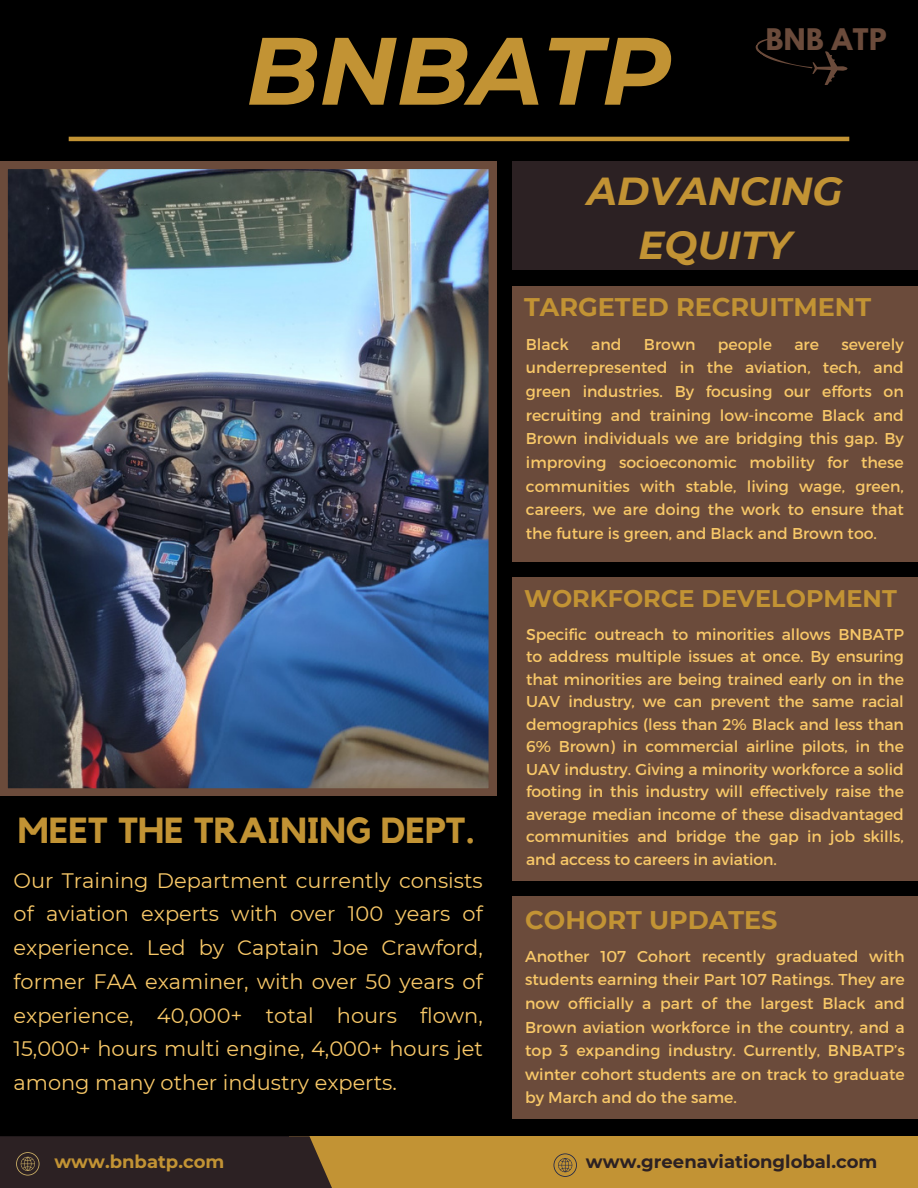
<style>
.page{position:relative;width:918px;height:1188px;background:#000}
.page>*{position:absolute;margin:0;border:0;box-sizing:border-box;transform-origin:0 0}
.t1{font:italic 700 95.55px "Montserrat";color:#c29334}
.t2{font:italic 700 39px/54px "Montserrat";color:#c29334;text-align:center}
.t3{font:700 36.15px "Kollektif";color:#c29334}
.t4{font:700 26.4px "League Spartan";letter-spacing:.02em;color:#6b4b3b}
.t5{font:700 25.5px "Montserrat";color:#c29334}
.t6{font:700 24px "Montserrat";color:#c29334}
.t7{font:20.85px/33.8px "Montserrat";color:#f8c868;text-align:justify}
.t8{font:700 18px "Montserrat";color:#2c2123}
.t9{font:700 18px "Montserrat";color:#c29334}
.t10{font:15.75px/23.7px "Montserrat";color:#f8c868;text-align:justify}
</style>
<div class="page">
<img style="left:0;top:161px;width:496px;height:635px">
<div style="left:512px;top:161px;width:406px;height:109px;background:#2c2123"></div>
<div style="left:512px;top:286px;width:406px;height:275px;background:#6b4b3b"></div>
<div style="left:512px;top:577px;width:406px;height:303px;background:#6b4b3b"></div>
<div style="left:512px;top:896px;width:406px;height:222px;background:#6b4b3b"></div>
<hr style="left:69px;top:137px;width:780px;height:4px;background:#c29334">
<svg style="left:755px;top:38px;width:93px;height:47px"></svg>
<div style="left:289px;top:1136px;width:629px;height:52px;background:#c29334"></div>
<div style="left:0;top:1136px;width:332px;height:52px;background:#2c2123"></div>
<svg style="left:554px;top:1153px;width:23px;height:24px"></svg>
<svg style="left:16px;top:1152px;width:23px;height:24px"></svg>
<h1 class="t1" style="left:246px;top:12px;width:427px">BNBATP</h1>
<h3 class="t4" style="left:766px;top:27px;width:122px">BNB ATP</h3>
<h3 class="t3" style="left:18px;top:814px;width:458px">MEET THE TRAINING DEPT.</h3>
<p class="t7" style="left:14px;top:863px;width:471px">Our Training Department currently consists of aviation experts with over 100 years of experience. Led by Captain Joe Crawford, former FAA examiner, with over 50 years of experience, 40,000+ total hours flown, 15,000+ hours multi engine, 4,000+ hours jet among many other industry experts.</p>
<h2 class="t2" style="left:587px;top:164px;width:257px">ADVANCING<br>EQUITY</h2>
<h3 class="t5" style="left:524px;top:292px;width:349px">TARGETED RECRUITMENT</h3>
<p class="t10" style="left:526px;top:332px;width:45px">Black</p>
<p class="t10" style="left:591px;top:332px;width:32px">and</p>
<p class="t10" style="left:644px;top:332px;width:53px">Brown</p>
<p class="t10" style="left:718px;top:332px;width:56px">people</p>
<p class="t10" style="left:794px;top:332px;width:26px">are</p>
<p class="t10" style="left:526px;top:332px;width:379px;text-indent:315px">severely underrepresented in the aviation, tech, and green industries. By focusing our efforts on recruiting and training low-income Black and Brown individuals we are bridging this gap. By improving socioeconomic mobility for these communities with stable, living wage, green, careers, we are doing the work to ensure that the future is green, and Black and Brown too.</p>
<h3 class="t6" style="left:524px;top:584px;width:374px">WORKFORCE DEVELOPMENT</h3>
<p class="t10" style="left:526px;top:622px;width:379px;line-height:22.5px">Specific outreach to minorities allows BNBATP to address multiple issues at once. By ensuring that minorities are being trained early on in the UAV industry, we can prevent the same racial demographics (less than 2% Black and less than 6% Brown) in commercial airline pilots, in the UAV industry. Giving a minority workforce a solid footing in this industry will effectively raise the average median income of these disadvantaged communities and bridge the gap in job skills, and access to careers in aviation.</p>
<h3 class="t5" style="left:525px;top:904px;width:254px">COHORT UPDATES</h3>
<p class="t10" style="left:525px;top:943px;width:381px">Another 107 Cohort recently graduated with students earning their Part 107 Ratings. They are now officially a part of the largest Black and Brown aviation workforce in the country, and a top 3 expanding industry. Currently, BNBATP’s winter cohort students are on track to graduate by March and do the same.</p>
<p class="t9" style="left:54px;top:1151px;width:171px">www.bnbatp.com</p>
<p class="t8" style="left:586px;top:1151px;width:293px">www.greenaviationglobal.com</p>
</div>
